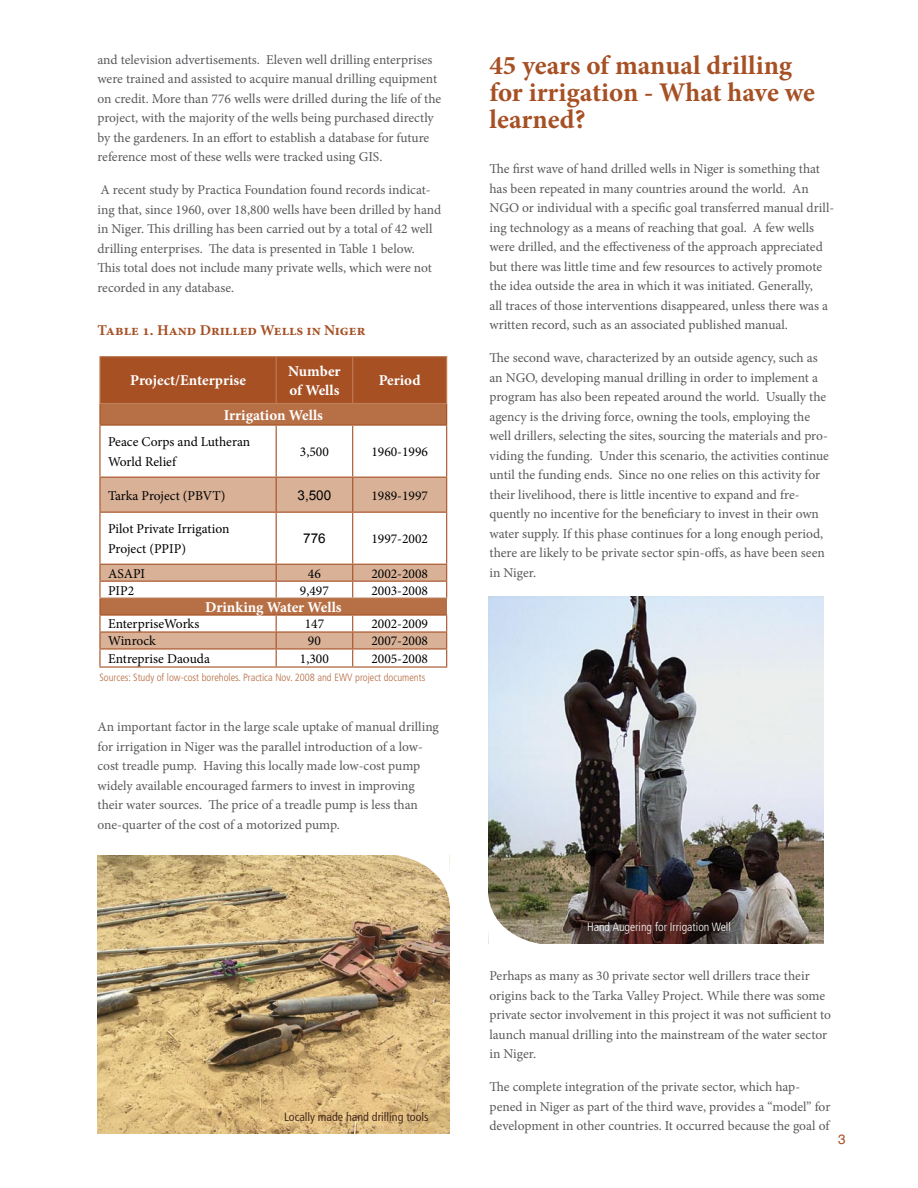
<style>
.page{position:relative;width:918px;height:1188px;background:#fff}
.page>*{position:absolute;margin:0;border:0;box-sizing:border-box;transform-origin:0 0}
.t1{font:700 27px/27px "Minion Pro";color:#a65024}
.t2{font:700 15px/19.5px "Minion Pro";letter-spacing:-.02em;color:#fff}
.t3{font:700 15px "Minion Pro";color:#a65024}
.t4{font:13.5px/19.5px "Minion Pro";color:#58595b}
.t5{font:13.5px/19.5px "Minion Pro";color:#000}
.t6{font:13.5px "Arial";color:#000}
.t7{font:13.5px "Helvetica";color:#a65024}
.t8{font:300 condensed 12px "Frutiger LT Std";color:#fff}
.t9{font:condensed 12px "Frutiger LT Std";color:#482d1d}
.t10{font:300 condensed 10.5px "Frutiger LT Std";color:#b46b40}
</style>
<div class="page">
<img style="left:97px;top:855px;width:353px;height:279px">
<img style="left:488px;top:596px;width:335px;height:348px">
<div style="left:101px;top:478px;width:345px;height:34px;background:#d8b197"></div>
<hr style="left:99px;top:404px;width:2px;height:21px;background:#a65024">
<svg style="left:100px;top:357px;width:347px;height:68px;background:#ab5a2e"></svg>
<hr style="left:99px;top:478px;width:2px;height:34px;background:#a65024">
<hr style="left:276px;top:478px;width:1px;height:34px;background:#a65024">
<hr style="left:352px;top:478px;width:1px;height:34px;background:#a65024">
<hr style="left:446px;top:478px;width:1px;height:34px;background:#a65024">
<hr style="left:99px;top:356px;width:177px;height:1px;background:#bd7e58">
<hr style="left:99px;top:357px;width:2px;height:46px;background:#bd7e58">
<hr style="left:276px;top:356px;width:77px;height:1px;background:#bd7e58">
<hr style="left:276px;top:357px;width:1px;height:46px;background:#bd7e58">
<hr style="left:353px;top:356px;width:94px;height:1px;background:#bd7e58">
<hr style="left:352px;top:357px;width:1px;height:46px;background:#bd7e58">
<hr style="left:446px;top:357px;width:1px;height:46px;background:#bd7e58">
<hr style="left:99px;top:403px;width:177px;height:1px;background:#bd7e58">
<hr style="left:276px;top:403px;width:77px;height:1px;background:#bd7e58">
<hr style="left:353px;top:403px;width:94px;height:1px;background:#bd7e58">
<hr style="left:99px;top:425px;width:177px;height:1px;background:#a65024">
<hr style="left:276px;top:425px;width:77px;height:1px;background:#a65024">
<hr style="left:353px;top:425px;width:94px;height:1px;background:#a65024">
<hr style="left:99px;top:477px;width:177px;height:1px;background:#a65024">
<hr style="left:276px;top:477px;width:77px;height:1px;background:#a65024">
<hr style="left:353px;top:477px;width:94px;height:1px;background:#a65024">
<hr style="left:99px;top:426px;width:2px;height:51px;background:#a65024">
<hr style="left:276px;top:426px;width:1px;height:51px;background:#a65024">
<hr style="left:352px;top:426px;width:1px;height:51px;background:#a65024">
<hr style="left:446px;top:426px;width:1px;height:51px;background:#a65024">
<hr style="left:99px;top:512px;width:177px;height:1px;background:#a65024">
<hr style="left:276px;top:512px;width:77px;height:1px;background:#a65024">
<hr style="left:353px;top:512px;width:94px;height:1px;background:#a65024">
<hr style="left:99px;top:513px;width:2px;height:51px;background:#a65024">
<hr style="left:276px;top:513px;width:1px;height:51px;background:#a65024">
<hr style="left:352px;top:513px;width:1px;height:51px;background:#a65024">
<hr style="left:446px;top:513px;width:1px;height:51px;background:#a65024">
<svg style="left:99px;top:564px;width:348px;height:102px"></svg>
<hr style="left:99px;top:666px;width:177px;height:2px;background:#a65024">
<hr style="left:276px;top:666px;width:77px;height:2px;background:#a65024">
<hr style="left:353px;top:666px;width:94px;height:2px;background:#a65024">
<svg style="left:396px;top:855px;width:54px;height:58px"></svg>
<svg style="left:488px;top:887px;width:54px;height:57px"></svg>
<p class="t4" style="left:98px;top:50px;width:345px">and television advertisements. Eleven well drilling enterprises were trained and assisted to acquire manual drilling equipment on credit. More than 776 wells were drilled during the life of the project, with the majority of the wells being purchased directly by the gardeners. In an effort to establish a database for future reference most of these wells were tracked using GIS.</p>
<p class="t4" style="left:98px;top:180px;width:345px">A recent study by Practica Foundation found records indicat&shy;ing that, since 1960, over 18,800 wells have been drilled by hand in Niger. This drilling has been carried out by a total of 42 well drilling enterprises. The data is presented in Table 1 below.<br>This total does not include many private wells, which were not recorded in any database.</p>
<p class="t3" style="left:98px;top:319px;width:270px">Table 1. Hand Drilled Wells in Niger</p>
<p class="t2" style="left:130px;top:371px;width:117px">Project/Enterprise</p>
<p class="t2" style="left:288px;top:361px;width:54px">Number of Wells</p>
<p class="t2" style="left:379px;top:371px;width:43px">Period</p>
<p class="t2" style="left:224px;top:405px;width:101px">Irrigation Wells</p>
<p class="t5" style="left:108px;top:432px;width:144px">Peace Corps and Lutheran<br>World Relief</p>
<p class="t5" style="left:300px;top:442px;width:30px">3,500</p>
<p class="t5" style="left:371px;top:442px;width:58px">1960-1996</p>
<p class="t5" style="left:108px;top:486px;width:119px">Tarka Project (PBVT)</p>
<p class="t6" style="left:298px;top:487px;width:35px">3,500</p>
<p class="t5" style="left:371px;top:486px;width:58px">1989-1997</p>
<p class="t5" style="left:108px;top:519px;width:123px">Pilot Private Irrigation<br>Project (PPIP)</p>
<p class="t6" style="left:303px;top:531px;width:24px">776</p>
<p class="t5" style="left:371px;top:529px;width:58px">1997-2002</p>
<p class="t5" style="left:108px;top:564px;width:39px">ASAPI</p>
<p class="t5" style="left:308px;top:564px;width:14px">46</p>
<p class="t5" style="left:371px;top:564px;width:58px">2002-2008</p>
<p class="t5" style="left:108px;top:581px;width:28px">PIP2</p>
<p class="t5" style="left:300px;top:581px;width:30px">9,497</p>
<p class="t5" style="left:371px;top:581px;width:58px">2003-2008</p>
<p class="t2" style="left:205px;top:597px;width:138px">Drinking Water Wells</p>
<p class="t5" style="left:108px;top:614px;width:93px">EnterpriseWorks</p>
<p class="t5" style="left:305px;top:614px;width:21px">147</p>
<p class="t5" style="left:371px;top:614px;width:58px">2002-2009</p>
<p class="t5" style="left:108px;top:631px;width:49px">Winrock</p>
<p class="t5" style="left:308px;top:631px;width:14px">90</p>
<p class="t5" style="left:371px;top:631px;width:58px">2007-2008</p>
<p class="t5" style="left:108px;top:649px;width:103px">Entreprise Daouda</p>
<p class="t5" style="left:300px;top:649px;width:30px">1,300</p>
<p class="t5" style="left:371px;top:649px;width:58px">2005-2008</p>
<p class="t10" style="left:99px;top:672px;width:327px">Sources: Study of low-cost boreholes. Practica Nov. 2008 and EWV project documents</p>
<p class="t4" style="left:98px;top:717px;width:343px">An important factor in the large scale uptake of manual drilling for irrigation in Niger was the parallel introduction of a low&shy;cost treadle pump. Having this locally made low-cost pump widely available encouraged farmers to invest in improving their water sources. The price of a treadle pump is less than one-quarter of the cost of a motorized pump.</p>
<p class="t9" style="left:284px;top:1110px;width:146px">Locally made hand drilling tools</p>
<h1 class="t1" style="left:489px;top:51px;width:327px">45 years of manual drilling for irrigation - What have we learned?</h1>
<p class="t4" style="left:489px;top:159px;width:346px">The first wave of hand drilled wells in Niger is something that has been repeated in many countries around the world. An NGO or individual with a specific goal transferred manual drill&shy;ing technology as a means of reaching that goal. A few wells were drilled, and the effectiveness of the approach appreciated but there was little time and few resources to actively promote the idea outside the area in which it was initiated. Generally,<br>all traces of those interventions disappeared, unless there was a written record, such as an associated published manual.</p>
<p class="t4" style="left:489px;top:348px;width:341px">The second wave, characterized by an outside agency, such as an NGO, developing manual drilling in order to implement a program has also been repeated around the world. Usually the agency is the driving force, owning the tools, employing the well drillers, selecting the sites, sourcing the materials and pro&shy;viding the funding. Under this scenario, the activities continue until the funding ends. Since no one relies on this activity for their livelihood, there is little incentive to expand and fre&shy;quently no incentive for the beneficiary to invest in their own water supply. If this phase continues for a long enough period, there are likely to be private sector spin-offs, as have been seen in Niger.</p>
<p class="t8" style="left:587px;top:920px;width:145px">Hand Augering for Irrigation Well</p>
<p class="t4" style="left:489px;top:966px;width:343px">Perhaps as many as 30 private sector well drillers trace their origins back to the Tarka Valley Project. While there was some private sector involvement in this project it was not sufficient to launch manual drilling into the mainstream of the water sector in Niger.</p>
<p class="t4" style="left:489px;top:1077px;width:342px">The complete integration of the private sector, which hap&shy;pened in Niger as part of the third wave, provides a “model” for development in other countries. It occurred because the goal of</p>
<p class="t7" style="left:838px;top:1129px;width:9px">3</p>
</div>
